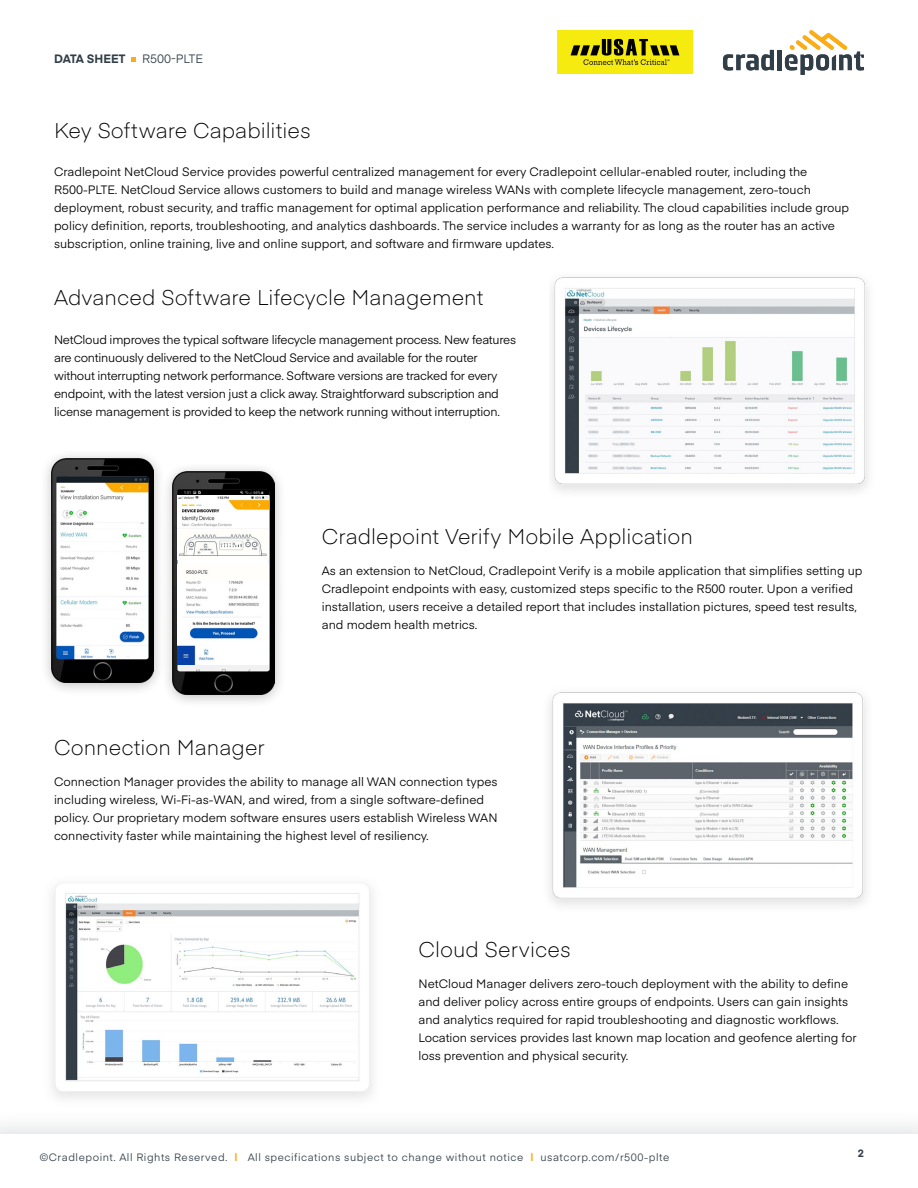
<style>
.page{position:relative;width:918px;height:1188px;background:#fff}
.page>*{position:absolute;margin:0;border:0;box-sizing:border-box;transform-origin:0 0}
.t1{font:300 21px "Eina 01";letter-spacing:.005em;color:#000}
.t2{font:12px/18px "Eina 01";color:#000}
.t3{font:12px/18px "Eina 01";letter-spacing:-.02em;color:#000}
.t4{font:700 12px "Eina 01";color:#313e48}
.t5{font:12px "Eina 01";color:#313e48}
.t6{font:10.5px "Eina 01";letter-spacing:.05em;color:#313e48}
.t7{font:700 10.5px "Eina 01";color:#313e48}
.s1{font-weight:700;color:#fbad18}
</style>
<div class="page">
<div style="left:0;top:1109px;width:918px;height:79px;background:#313e48;opacity:.22"></div>
<div style="left:0;top:1134px;width:918px;height:54px;background:#fff"></div>
<svg style="left:131px;top:57px;width:5px;height:5px"></svg>
<img style="left:52px;top:882px;width:321px;height:217px">
<svg style="left:723px;top:50px;width:51px;height:20px"></svg>
<hr style="left:778px;top:50px;width:4px;height:20px;background:#313e48">
<svg style="left:785px;top:30px;width:79px;height:45px"></svg>
<div style="left:40px;top:449px;width:126px;height:248px;background:#000;opacity:.25"></div>
<img style="left:52px;top:459px;width:102px;height:223px">
<div style="left:161px;top:461px;width:125px;height:248px;background:#000;opacity:.25"></div>
<img style="left:172px;top:471px;width:102px;height:224px">
<img style="left:178px;top:496px;width:91px;height:63px">
<img style="left:178px;top:565px;width:91px;height:99px">
<img style="left:551px;top:277px;width:318px;height:215px">
<img style="left:549px;top:692px;width:317px;height:213px">
<img style="left:557px;top:31px;width:136px;height:42px">
<p class="t4" style="left:54px;top:50px;width:73px">DATA SHEET</p>
<p class="t5" style="left:142px;top:50px;width:62px">R500-PLTE</p>
<h1 class="t1" style="left:54px;top:114px;width:258px">Key Software Capabilities</h1>
<p class="t2" style="left:54px;top:162px;width:797px">Cradlepoint NetCloud Service provides powerful centralized management for every Cradlepoint cellular-enabled router, including the R500-PLTE. NetCloud Service allows customers to build and manage wireless WANs with complete lifecycle management, zero-touch deployment, robust security, and traffic management for optimal application performance and reliability. The cloud capabilities include group policy definition, reports, troubleshooting, and analytics dashboards. The service includes a warranty for as long as the router has an active subscription, online training, live and online support, and software and firmware updates.</p>
<h1 class="t1" style="left:54px;top:282px;width:431px">Advanced Software Lifecycle Management</h1>
<p class="t3" style="left:54px;top:330px;width:464px">NetCloud improves the typical software lifecycle management process. New features are continuously delivered to the NetCloud Service and available for the router without interrupting network performance. Software versions are tracked for every endpoint, with the latest version just a click away. Straightforward subscription and license management is provided to keep the network running without interruption.</p>
<h1 class="t1" style="left:322px;top:520px;width:373px">Cradlepoint Verify Mobile Application</h1>
<p class="t2" style="left:322px;top:561px;width:542px">As an extension to NetCloud, Cradlepoint Verify is a mobile application that simplifies setting up Cradlepoint endpoints with easy, customized steps specific to the R500 router. Upon a verified installation, users receive a detailed report that includes installation pictures, speed test results, and modem health metrics.</p>
<h1 class="t1" style="left:54px;top:732px;width:212px">Connection Manager</h1>
<p class="t2" style="left:54px;top:772px;width:445px">Connection Manager provides the ability to manage all WAN connection types including wireless, Wi-Fi-as-WAN, and wired, from a single software-defined policy. Our proprietary modem software ensures users establish Wireless WAN connectivity faster while maintaining the highest level of resiliency.</p>
<h1 class="t1" style="left:418px;top:934px;width:154px">Cloud Services</h1>
<p class="t2" style="left:418px;top:974px;width:440px">NetCloud Manager delivers zero-touch deployment with the ability to define and deliver policy across entire groups of endpoints. Users can gain insights and analytics required for rapid troubleshooting and diagnostic workflows.<br>Location services provides last known map location and geofence alerting for loss prevention and physical security.</p>
<p class="t6" style="left:40px;top:1149px;width:631px">©Cradlepoint. All Rights Reserved. <span class="s1">|</span> All specifications subject to change without notice <span class="s1">|</span> usatcorp.com/r500-plte</p>
<p class="t7" style="left:858px;top:1146px;width:8px">2</p>
</div>
